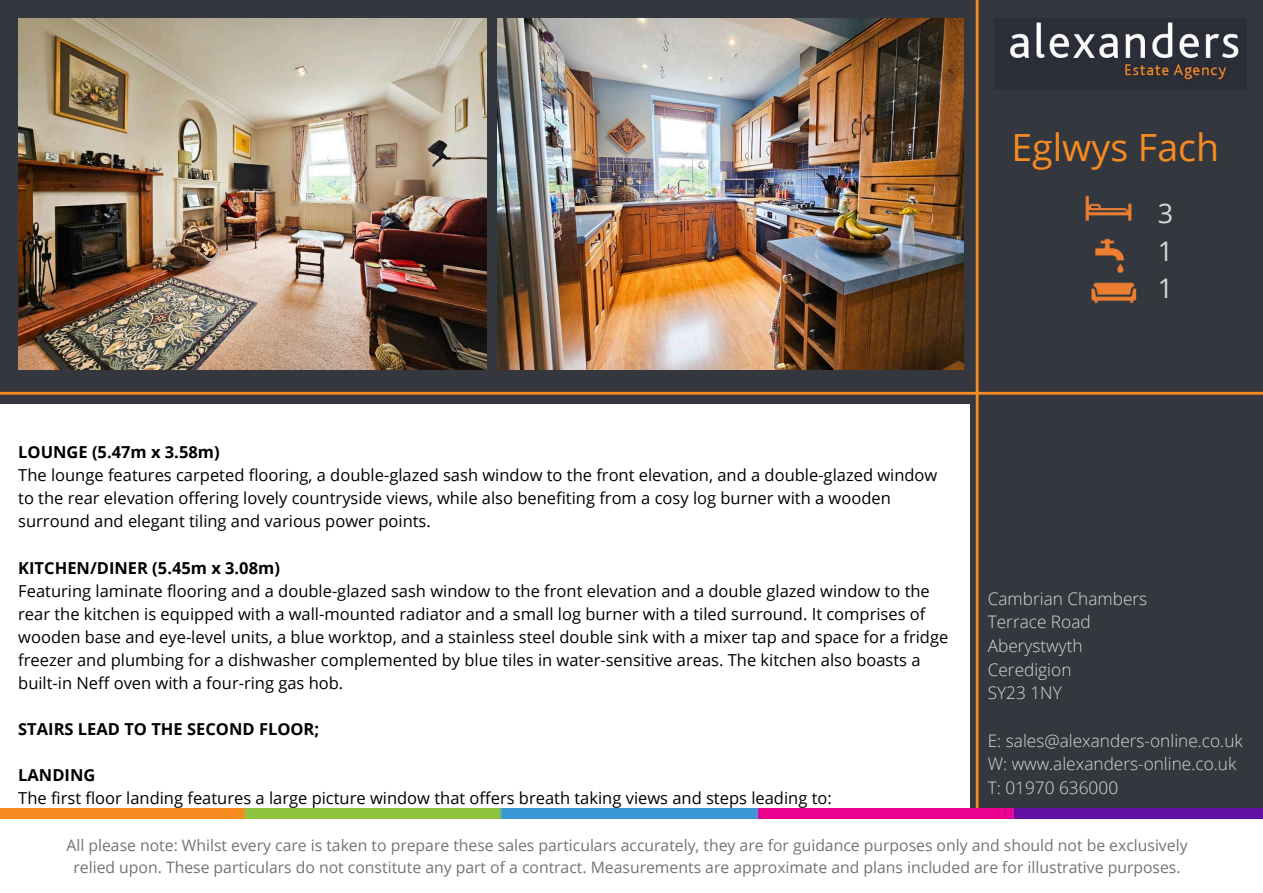
<style>
.page{position:relative;width:1263px;height:893px;background:#fff}
.page>*{position:absolute;margin:0;border:0;box-sizing:border-box;transform-origin:0 0}
.t1{font:37.5px "Open Sans";color:#f78b21}
.t2{font:27px/37.7px "Open Sans";color:#d9d9d9;text-align:justify}
.t3{font:300 17.25px/23.6px "Open Sans";color:#d9d9d9}
.t4{font:16.5px/23.1px "Open Sans";color:#000}
.t5{font:700 16.5px "Open Sans";color:#000}
.t6{font:15.75px/21.9px "Open Sans";color:#737373;text-align:center}
</style>
<div class="page">
<div style="left:0;top:0;width:975px;height:404px;background:#34383e"></div>
<div style="left:970px;top:0;width:293px;height:808px;background:#34383e"></div>
<img style="left:1008px;top:19px;width:232px;height:66px">
<img style="left:0;top:808px;width:1263px;height:10px">
<hr style="left:0;top:392px;width:1263px;height:3px;background:#f78b21">
<hr style="left:976px;top:0;width:2px;height:808px;background:#f78b21">
<img style="left:1085px;top:195px;width:52px;height:109px">
<img style="left:18px;top:19px;width:468px;height:351px">
<img style="left:497px;top:19px;width:467px;height:350px">
<h1 class="t1" style="left:1011px;top:121px;width:209px">Eglwys Fach</h1>
<h2 class="t2" style="left:1158px;top:194px;width:17px">3<br>1<br>1</h2>
<p class="t5" style="left:18px;top:440px;width:203px">LOUNGE (5.47m x 3.58m)</p>
<p class="t4" style="left:18px;top:463px;width:921px">The lounge features carpeted flooring, a double-glazed sash window to the front elevation, and a double-glazed window to the rear elevation offering lovely countryside views, while also benefiting from a cosy log burner with a wooden surround and elegant tiling and various power points.</p>
<p class="t5" style="left:18px;top:556px;width:263px">KITCHEN/DINER (5.45m x 3.08m)</p>
<p class="t4" style="left:18px;top:578px;width:932px">Featuring laminate flooring and a double-glazed sash window to the front elevation and a double glazed window to the rear the kitchen is equipped with a wall-mounted radiator and a small log burner with a tiled surround. It comprises of wooden base and eye-level units, a blue worktop, and a stainless steel double sink with a mixer tap and space for a fridge freezer and plumbing for a dishwasher complemented by blue tiles in water-sensitive areas. The kitchen also boasts a built-in Neff oven with a four-ring gas hob.</p>
<p class="t5" style="left:18px;top:717px;width:303px">STAIRS LEAD TO THE SECOND FLOOR;</p>
<p class="t5" style="left:18px;top:763px;width:79px">LANDING</p>
<p class="t4" style="left:18px;top:786px;width:815px">The first floor landing features a large picture window that offers breath taking views and steps leading to:</p>
<p class="t3" style="left:988px;top:586px;width:161px">Cambrian Chambers<br>Terrace Road<br>Aberystwyth<br>Ceredigion<br>SY23 1NY</p>
<p class="t3" style="left:988px;top:728px;width:257px">E: sales@alexanders-online.co.uk<br>W: www.alexanders-online.co.uk<br>T: 01970 636000</p>
<p class="t6" style="left:66px;top:834px;width:1122px">All please note: Whilst every care is taken to prepare these sales particulars accurately, they are for guidance purposes only and should not be exclusively relied upon. These particulars do not constitute any part of a contract. Measurements are approximate and plans included are for illustrative purposes.</p>
</div>
